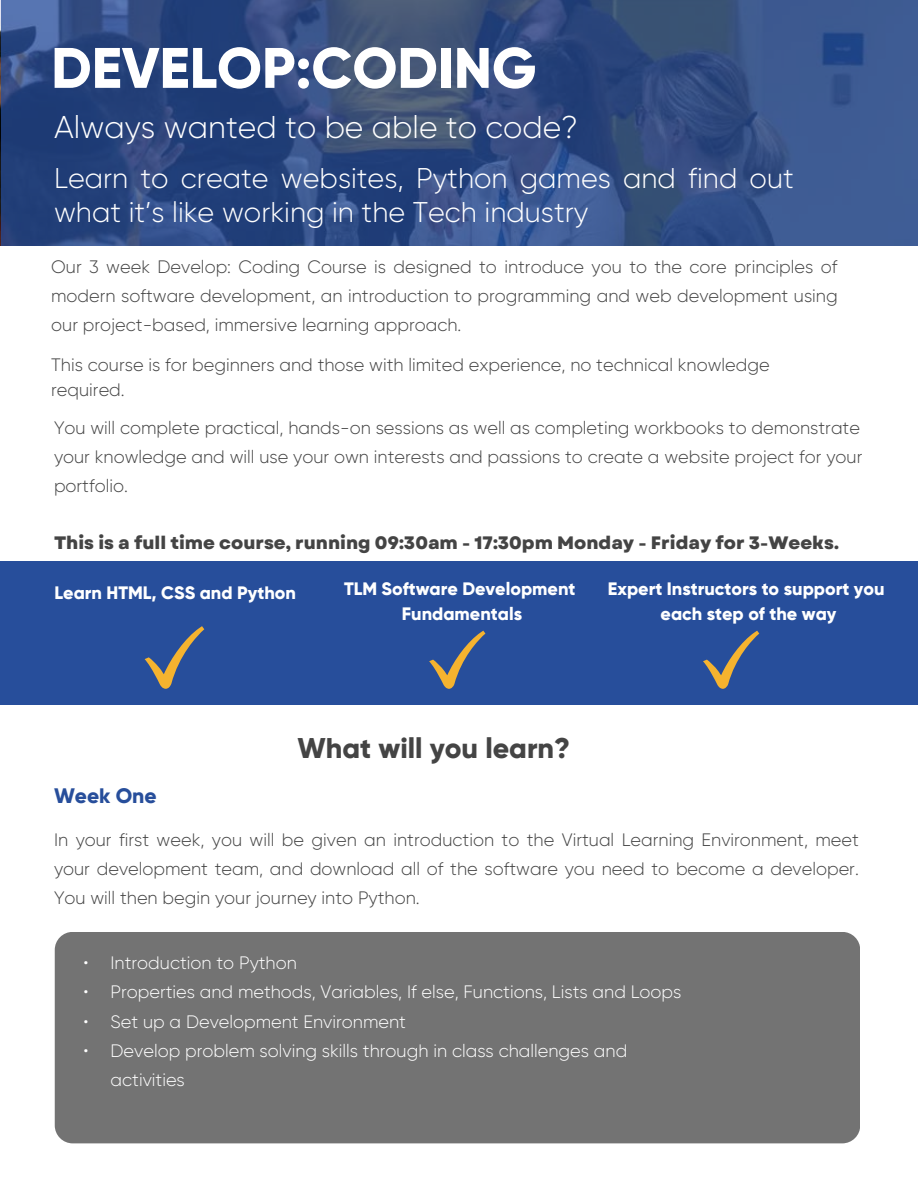
<style>
.page{position:relative;width:918px;height:1188px;background:#fff}
.page>*{position:absolute;margin:0;border:0;box-sizing:border-box;transform-origin:0 0}
.t1{font:800 57px "Gilroy";color:#fff}
.t2{font:300 31.5px "Gilroy";color:#fff}
.t3{font:300 28.5px/33.8px "Gilroy";color:#fff}
.t4{font:800 28.5px "Gilroy";color:#444}
.t5{font:800 21px "Gilroy";color:#274e9b}
.t6{font:300 18px/29.2px "Gilroy";color:#444;text-align:justify}
.t7{font:300 18px/29.2px "Gilroy";color:#fff;text-align:justify}
.t8{font:800 18px/24.8px "Gilroy";color:#fff;text-align:center}
.t9{font:800 18px "Garet";color:#444}
</style>
<div class="page">
<div style="left:0;top:561px;width:918px;height:144px;background:#274e9b"></div>
<div style="left:55px;top:932px;width:805px;height:211px;background:#737373;border-radius:18px"></div>
<svg style="left:1px;top:0;width:917px;height:245px;background:#324d82"></svg>
<svg style="left:145px;top:626px;width:59px;height:63px"></svg>
<svg style="left:429px;top:631px;width:56px;height:58px"></svg>
<svg style="left:703px;top:631px;width:56px;height:58px"></svg>
<h1 class="t1" style="left:51px;top:33px;width:487px">DEVELOP:CODING</h1>
<h2 class="t2" style="left:54px;top:109px;width:525px">Always wanted to be able to code?</h2>
<h3 class="t3" style="left:54px;top:161px;width:741px">Learn to create websites, Python games and find out what it’s like working in the Tech industry</h3>
<p class="t6" style="left:51px;top:252px;width:788px">Our 3 week Develop: Coding Course is designed to introduce you to the core principles of modern software development, an introduction to programming and web development using our project-based, immersive learning approach.</p>
<p class="t6" style="left:51px;top:353px;width:720px;line-height:24.8px">This course is for beginners and those with limited experience, no technical knowledge required.</p>
<p class="t6" style="left:54px;top:413px;width:810px;text-align:left">You will complete practical, hands-on sessions as well as completing workbooks to demonstrate your knowledge and will use your own interests and passions to create a website project for your portfolio.</p>
<p class="t9" style="left:54px;top:530px;width:786px">This is a full time course, running 09:30am - 17:30pm Monday - Friday for 3-Weeks.</p>
<p class="t8" style="left:55px;top:580px;width:243px">Learn HTML, CSS and Python</p>
<p class="t8" style="left:344px;top:577px;width:233px">TLM Software Development<br>Fundamentals</p>
<p class="t8" style="left:608px;top:577px;width:278px">Expert Instructors to support you each step of the way</p>
<p class="t5" style="left:54px;top:783px;width:104px">Week One</p>
<h3 class="t4" style="left:297px;top:731px;width:274px">What will you learn?</h3>
<p class="t6" style="left:54px;top:825px;width:806px">In your first week, you will be given an introduction to the Virtual Learning Environment, meet your development team, and download all of the software you need to become a developer.<br>You will then begin your journey into Python.</p>
<p class="t7" style="left:84px;top:948px;width:7px">• • • •</p>
<p class="t7" style="left:111px;top:948px;width:572px;text-align:left">Introduction to Python<br>Properties and methods, Variables, If else, Functions, Lists and Loops Set up a Development Environment<br>Develop problem solving skills through in class challenges and activities</p>
</div>
